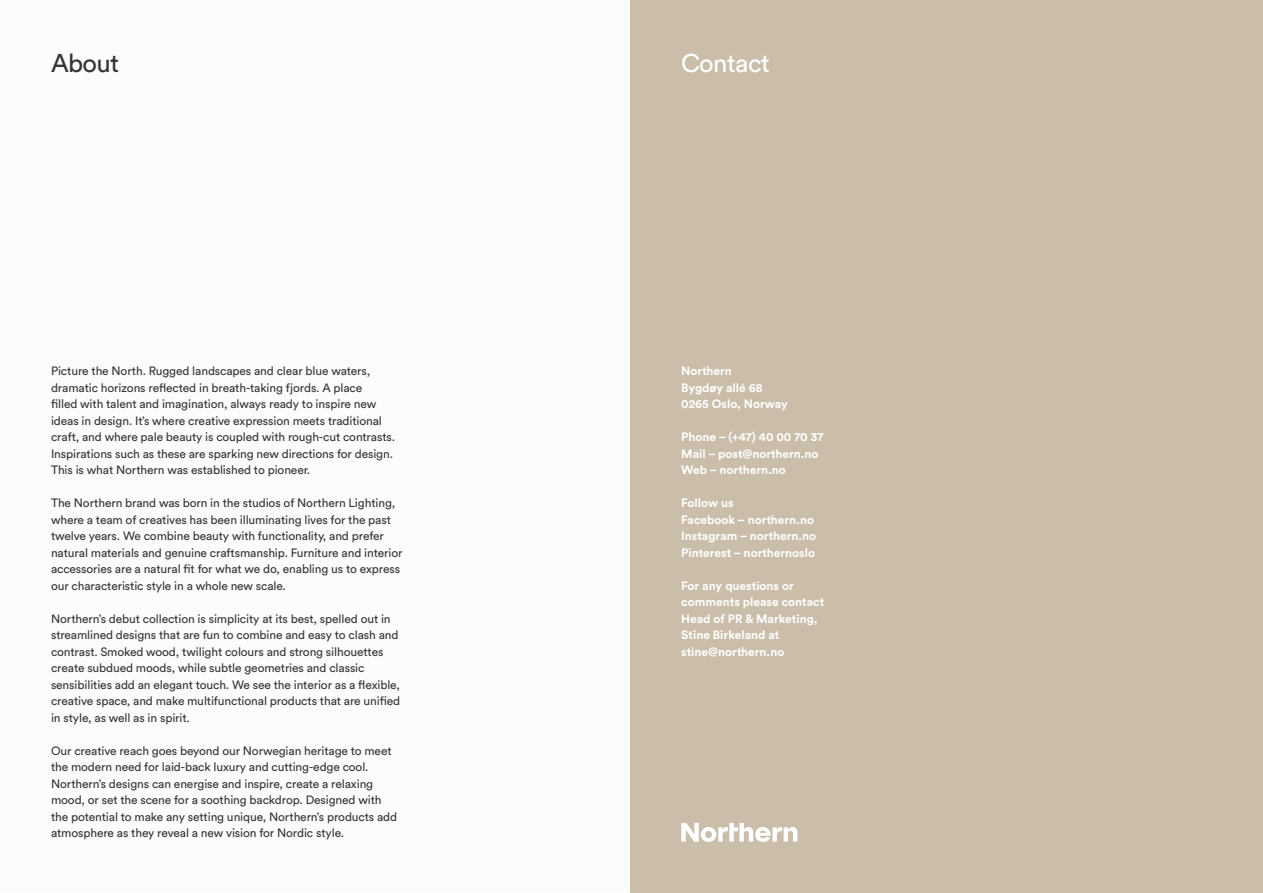
<style>
.page{position:relative;width:1263px;height:893px;background:#fff}
.page>*{position:absolute;margin:0;border:0;box-sizing:border-box;transform-origin:0 0}
.t1{font:25.5px "Circular Std";letter-spacing:-.025em;color:#fff}
.t2{font:25.5px "Circular Std";letter-spacing:-.025em;color:#333633}
.t3{font:12px/16.5px "Circular Std";letter-spacing:-.01em;color:#333633}
.t4{font:700 12px/16.5px "Circular Std";color:#fff}
</style>
<div class="page">
<div style="left:631px;top:0;width:632px;height:893px;background:#cabeaa"></div>
<svg style="left:681px;top:823px;width:116px;height:19px"></svg>
<h1 class="t2" style="left:51px;top:47px;width:70px">About</h1>
<p class="t3" style="left:51px;top:363px;width:346px">Picture the North. Rugged landscapes and clear blue waters, dramatic horizons reflected in breath-taking fjords. A place<br>filled with talent and imagination, always ready to inspire new ideas in design. It’s where creative expression meets traditional craft, and where pale beauty is coupled with rough-cut contrasts.<br>Inspirations such as these are sparking new directions for design.<br>This is what Northern was established to pioneer.</p>
<p class="t3" style="left:51px;top:495px;width:353px">The Northern brand was born in the studios of Northern Lighting, where a team of creatives has been illuminating lives for the past twelve years. We combine beauty with functionality, and prefer natural materials and genuine craftsmanship. Furniture and interior accessories are a natural fit for what we do, enabling us to express our characteristic style in a whole new scale.</p>
<p class="t3" style="left:51px;top:610px;width:351px">Northern’s debut collection is simplicity at its best, spelled out in streamlined designs that are fun to combine and easy to clash and contrast. Smoked wood, twilight colours and strong silhouettes create subdued moods, while subtle geometries and classic sensibilities add an elegant touch. We see the interior as a flexible, creative space, and make multifunctional products that are unified in style, as well as in spirit.</p>
<p class="t3" style="left:51px;top:742px;width:348px">Our creative reach goes beyond our Norwegian heritage to meet the modern need for laid-back luxury and cutting-edge cool.<br>Northern’s designs can energise and inspire, create a relaxing mood, or set the scene for a soothing backdrop. Designed with the potential to make any setting unique, Northern’s products add atmosphere as they reveal a new vision for Nordic style.</p>
<h1 class="t1" style="left:681px;top:47px;width:90px">Contact</h1>
<p class="t4" style="left:681px;top:363px;width:108px">Northern<br>Bygdøy allé 68<br>0265 Oslo, Norway</p>
<p class="t4" style="left:681px;top:429px;width:144px">Phone – (+47) 40 00 70 37<br>Mail – post@northern.no<br>Web – northern.no</p>
<p class="t4" style="left:681px;top:495px;width:136px">Follow us<br>Facebook – northern.no<br>Instagram – northern.no<br>Pinterest – northernoslo</p>
<p class="t4" style="left:681px;top:577px;width:145px">For any questions or comments please contact<br>Head of PR &amp; Marketing,<br>Stine Birkeland at stine@northern.no</p>
</div>
